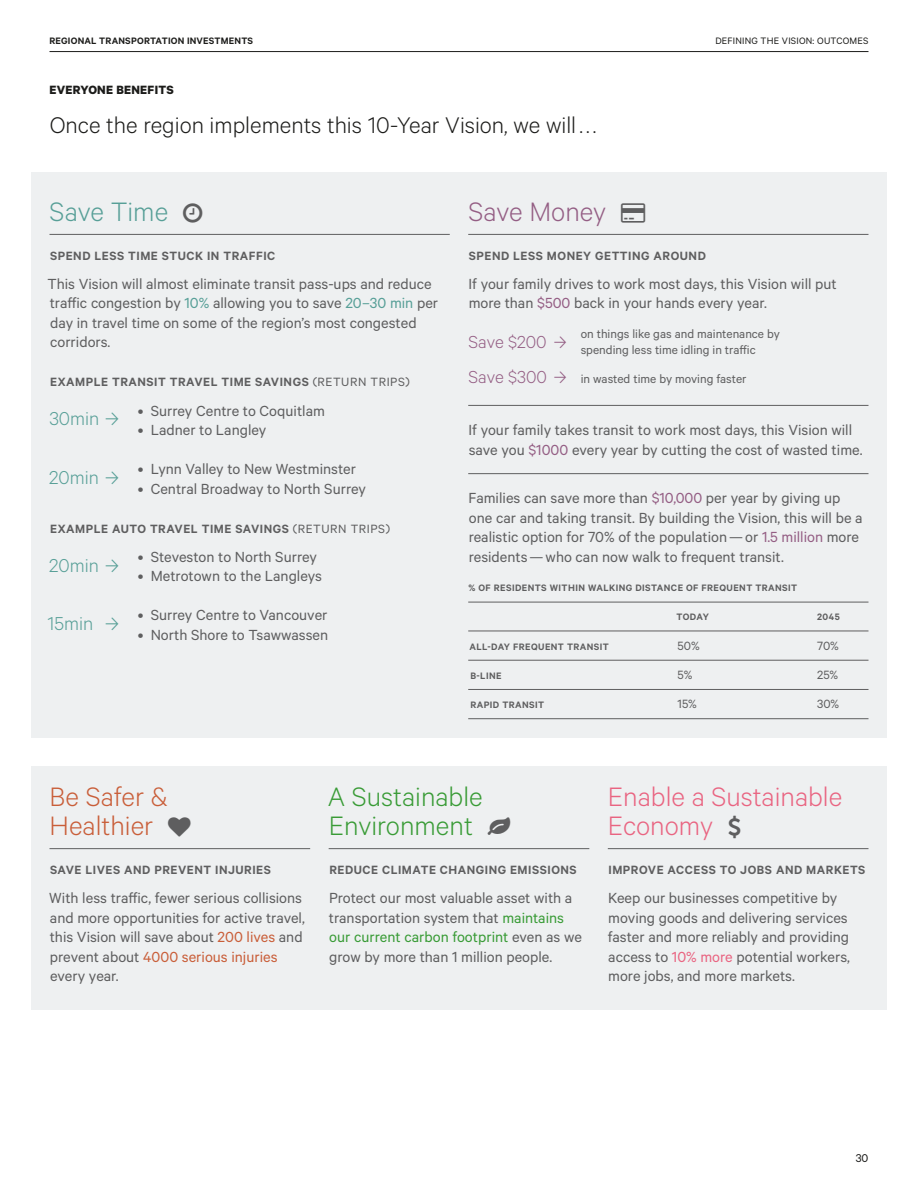
<style>
.page{position:relative;width:918px;height:1188px;background:#fff}
.page>*{position:absolute;margin:0;border:0;box-sizing:border-box;transform-origin:0 0}
.t1{font:300 30px/29.2px "Calibre";color:#e96481}
.t2{font:300 30px/29.2px "Calibre";color:#399b36}
.t3{font:300 30px/29.2px "Calibre";color:#c95e39}
.t4{font:300 30px "Calibre";color:#945e84}
.t5{font:300 30px "Calibre";color:#579f97}
.t6{font:300 25.5px "Calibre";color:#1c1c1a}
.t7{font:300 21px "Calibre";color:#579f97}
.t8{font:300 19.5px "Calibre";color:#945e84}
.t9{font:16.5px/19.5px "Calibre";color:#5e5e5f}
.t10{font:600 13.5px "Calibre";letter-spacing:.04em;color:#5e5e5f}
.t11{font:13.5px/16.5px "Calibre";color:#5e5e5f}
.t12{font:700 13.5px "Calibre";letter-spacing:.02em;color:#1c1c1a}
.t13{font:12.75px "Calibre";color:#1c1c1a}
.t14{font:600 10.5px "Calibre";letter-spacing:.04em;color:#5e5e5f}
.t15{font:600 10.5px "Calibre";letter-spacing:.02em;color:#1c1c1a}
.t16{font:10.5px "Calibre";letter-spacing:.02em;color:#1c1c1a}
.s1{color:#579f97}
.s2{font-weight:400}
.s3{font-family:"National"}
.s4{color:#945e84}
.s5{font-weight:300;font-size:19.5px;color:#945e84}
.s6{font-family:"National";font-weight:300;font-size:19.5px;color:#945e84}
.s7{color:#c95e39}
.s8{color:#5e5e5f}
.s9{color:#399b36}
.s10{color:#e96481}
</style>
<div class="page">
<hr style="left:50px;top:51px;width:818px;height:1px;background:#1c1c1a">
<div style="left:31px;top:172px;width:856px;height:565px;background:#eef0f1"></div>
<div style="left:31px;top:767px;width:856px;height:243px;background:#eef0f1"></div>
<hr style="left:50px;top:234px;width:400px;height:1px;background:#5e5e5f">
<hr style="left:50px;top:848px;width:260px;height:1px;background:#5e5e5f">
<hr style="left:329px;top:848px;width:260px;height:1px;background:#5e5e5f">
<hr style="left:608px;top:848px;width:261px;height:1px;background:#5e5e5f">
<hr style="left:468px;top:234px;width:400px;height:1px;background:#5e5e5f">
<hr style="left:468px;top:405px;width:400px;height:1px;background:#5e5e5f">
<hr style="left:468px;top:473px;width:400px;height:1px;background:#5e5e5f">
<hr style="left:468px;top:602px;width:400px;height:1px;background:#5e5e5f">
<hr style="left:468px;top:631px;width:400px;height:1px;background:#5e5e5f">
<hr style="left:468px;top:660px;width:400px;height:1px;background:#5e5e5f">
<hr style="left:468px;top:689px;width:400px;height:1px;background:#5e5e5f">
<hr style="left:468px;top:718px;width:400px;height:1px;background:#5e5e5f">
<p class="t15" style="left:50px;top:35px;width:205px">REGIONAL TRANSPORTATION INVESTMENTS</p>
<p class="t12" style="left:50px;top:81px;width:126px">EVERYONE BENEFITS</p>
<h2 class="t6" style="left:50px;top:110px;width:548px">Once the region implements this 10-Year Vision, we will . . .</h2>
<p class="t16" style="left:715px;top:35px;width:155px">DEFINING THE VISION: OUTCOMES</p>
<h1 class="t5" style="left:50px;top:194px;width:120px">Save Time</h1>
<p class="t10" style="left:50px;top:247px;width:227px">SPEND LESS TIME STUCK IN TRAFFIC</p>
<p class="t9" style="left:47px;top:273px;width:392px">This Vision will almost eliminate transit pass-ups and reduce traffic congestion by <span class="s1">10%</span> allowing you to save <span class="s1">20–30 min</span> per day in travel time on some of the region’s most congested corridors.</p>
<p class="t10" style="left:50px;top:374px;width:361px">EXAMPLE TRANSIT TRAVEL TIME SAVINGS <span class="s2">(RETURN TRIPS)</span></p>
<p class="t7" style="left:49px;top:407px;width:71px">30min <span class="s3">→</span></p>
<p class="t9" style="left:138px;top:400px;width:189px">• Surrey Centre to Coquitlam</p>
<p class="t9" style="left:138px;top:420px;width:130px">• Ladner to Langley</p>
<p class="t9" style="left:138px;top:459px;width:220px">• Lynn Valley to New Westminster</p>
<p class="t9" style="left:138px;top:478px;width:230px">• Central Broadway to North Surrey</p>
<p class="t10" style="left:50px;top:520px;width:341px">EXAMPLE AUTO TRAVEL TIME SAVINGS <span class="s2">(RETURN TRIPS)</span></p>
<p class="t7" style="left:49px;top:553px;width:71px">20min <span class="s3">→</span></p>
<p class="t7" style="left:49px;top:465px;width:71px">20min <span class="s3">→</span></p>
<p class="t9" style="left:138px;top:546px;width:181px">• Steveston to North Surrey</p>
<p class="t9" style="left:138px;top:566px;width:186px">• Metrotown to the Langleys</p>
<p class="t7" style="left:48px;top:611px;width:73px">15min <span class="s3">→</span></p>
<p class="t9" style="left:138px;top:605px;width:191px">• Surrey Centre to Vancouver</p>
<p class="t9" style="left:138px;top:624px;width:192px">• North Shore to Tsawwassen</p>
<h1 class="t4" style="left:468px;top:194px;width:139px">Save Money</h1>
<p class="t10" style="left:469px;top:247px;width:239px">SPEND LESS MONEY GETTING AROUND</p>
<p class="t9" style="left:469px;top:273px;width:370px">If your family drives to work most days, this Vision will put more than <span class="s4">$500</span> back in your hands every year.</p>
<p class="t8" style="left:468px;top:330px;width:100px">Save $200 <span class="s3">→</span></p>
<p class="t11" style="left:581px;top:325px;width:201px">on things like gas and maintenance by spending less time idling in traffic</p>
<p class="t11" style="left:468px;top:370px;width:280px"><span class="s5">Save $300</span> <span class="s6">→</span> in wasted time by moving faster</p>
<p class="t9" style="left:469px;top:420px;width:395px">If your family takes transit to work most days, this Vision will save you <span class="s4">$1000</span> every year by cutting the cost of wasted time.</p>
<p class="t9" style="left:469px;top:488px;width:396px">Families can save more than <span class="s4">$10,000</span> per year by giving up one car and taking transit. By building the Vision, this will be a realistic option for 70% of the population—or <span class="s4">1.5 million</span> more residents—who can now walk to frequent transit.</p>
<p class="t14" style="left:468px;top:582px;width:330px">% OF RESIDENTS WITHIN WALKING DISTANCE OF FREQUENT TRANSIT</p>
<p class="t14" style="left:677px;top:611px;width:34px">TODAY</p>
<p class="t14" style="left:817px;top:611px;width:24px">2045</p>
<p class="t14" style="left:469px;top:640px;width:141px">ALL-DAY FREQUENT TRANSIT</p>
<p class="t11" style="left:678px;top:637px;width:24px">50%</p>
<p class="t11" style="left:817px;top:637px;width:23px">70%</p>
<p class="t14" style="left:470px;top:669px;width:33px">B-LINE</p>
<p class="t11" style="left:678px;top:666px;width:16px">5%</p>
<p class="t11" style="left:817px;top:666px;width:23px">25%</p>
<p class="t14" style="left:470px;top:699px;width:75px">RAPID TRANSIT</p>
<p class="t11" style="left:678px;top:695px;width:21px">15%</p>
<p class="t11" style="left:817px;top:695px;width:24px">30%</p>
<h1 class="t3" style="left:50px;top:780px;width:120px">Be Safer &amp;<br>Healthier</h1>
<p class="t10" style="left:50px;top:862px;width:222px">SAVE LIVES AND PREVENT INJURIES</p>
<p class="t9" style="left:49px;top:888px;width:257px">With less traffic, fewer serious collisions and more opportunities for active travel, this Vision will save about <span class="s7">200 lives</span> and prevent about <span class="s7">4000 serious injuries </span>every year.</p>
<h1 class="t2" style="left:328px;top:780px;width:184px">A Sustainable<br>Environment <span class="s8">●</span></h1>
<p class="t10" style="left:329px;top:862px;width:249px">REDUCE CLIMATE CHANGING EMISSIONS</p>
<p class="t9" style="left:329px;top:888px;width:255px">Protect our most valuable asset with a transportation system that <span class="s9">maintains our current carbon footprint</span> even as we grow by more than 1 million people.</p>
<h1 class="t1" style="left:608px;top:780px;width:236px">Enable a Sustainable<br>Economy</h1>
<p class="t10" style="left:609px;top:862px;width:258px">IMPROVE ACCESS TO JOBS AND MARKETS</p>
<p class="t9" style="left:608px;top:888px;width:244px">Keep our businesses competitive by moving goods and delivering services faster and more reliably and providing access to <span class="s10">10% more</span> potential workers, more jobs, and more markets.</p>
<p class="t13" style="left:856px;top:1150px;width:14px">30</p>
</div>
